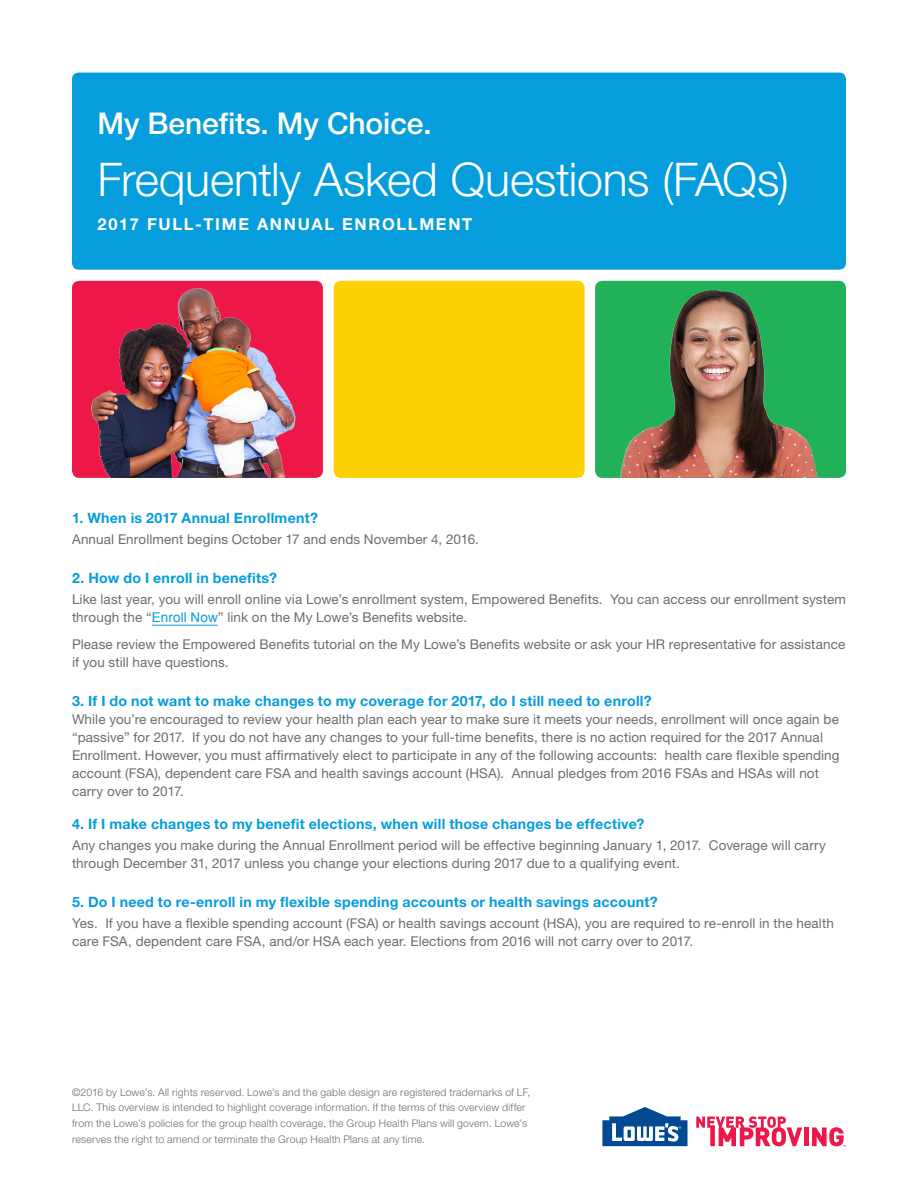
<style>
.page{position:relative;width:918px;height:1188px;background:#fff}
.page>*{position:absolute;margin:0;border:0;box-sizing:border-box;transform-origin:0 0}
.t1{font:300 46.5px "Helvetica Neue LT Std";letter-spacing:-.005em;color:#fff}
.t2{font:500 30px "Helvetica Neue LT Std";letter-spacing:-.005em;color:#fff}
.t3{font:700 16.5px "Helvetica Neue LT Std";letter-spacing:.1em;color:#fff}
.Question{font:700 14.25px "Helvetica Neue LT Std";letter-spacing:.015em;color:#069ddc}
.Body_Text{font:13.5px/18px "Helvetica Neue LT Std";letter-spacing:.01em;color:#6c6d70}
.Question-2{font:13.5px/18px "Helvetica Neue LT Std";letter-spacing:.01em;color:#6c6d70}
.Body__Bulleted_List{font:300 10.5px/15.8px "Helvetica Neue LT Std";letter-spacing:.02em;color:#6c6d70}
.s1{font-family:"Arial";color:#069ddc}
</style>
<div class="page">
<svg style="left:696px;top:1116px;width:106px;height:30px"></svg>
<div style="left:804px;top:1127px;width:5px;height:19px;background:#ed1748"></div>
<svg style="left:812px;top:1127px;width:34px;height:19px"></svg>
<svg style="left:602px;top:1107px;width:86px;height:39px"></svg>
<img style="left:72px;top:281px;width:251px;height:197px">
<div style="left:334px;top:281px;width:251px;height:197px;background:#fed105;border-radius:7px"></div>
<img style="left:595px;top:281px;width:251px;height:197px">
<hr style="left:152px;top:625px;width:66px;height:1px;background:#069ddc">
<div style="left:72px;top:73px;width:774px;height:197px;background:#069ddc;border-radius:7px"></div>
<p class="t2" style="left:98px;top:105px;width:336px">My Benefits. My Choice.</p>
<p class="t1" style="left:98px;top:151px;width:693px">Frequently Asked Questions (FAQs)</p>
<p class="t3" style="left:98px;top:214px;width:376px">2017 FULL-TIME ANNUAL ENROLLMENT</p>
<p class="Question" style="left:72px;top:509px;width:248px">1. When is 2017 Annual Enrollment?</p>
<p class="Body_Text" style="left:72px;top:530px;width:409px">Annual Enrollment begins October 17 and ends November 4, 2016.</p>
<p class="Question" style="left:72px;top:569px;width:207px">2. How do I enroll in benefits?</p>
<p class="Body_Text" style="left:72px;top:590px;width:775px">Like last year, you will enroll online via Lowe’s enrollment system, Empowered Benefits. You can access our enrollment system through the “<span class="s1">Enroll Now</span>” link on the My Lowe’s Benefits website.</p>
<p class="Body_Text" style="left:72px;top:635px;width:775px">Please review the Empowered Benefits tutorial on the My Lowe’s Benefits website or ask your HR representative for assistance if you still have questions.</p>
<p class="Question" style="left:72px;top:692px;width:581px">3. If I do not want to make changes to my coverage for 2017, do I still need to enroll?</p>
<p class="Question-2" style="left:72px;top:710px;width:769px">While you’re encouraged to review your health plan each year to make sure it meets your needs, enrollment will once again be “passive” for 2017. If you do not have any changes to your full-time benefits, there is no action required for the 2017 Annual Enrollment. However, you must affirmatively elect to participate in any of the following accounts: health care flexible spending account (FSA), dependent care FSA and health savings account (HSA). Annual pledges from 2016 FSAs and HSAs will not carry over to 2017.</p>
<p class="Question" style="left:72px;top:815px;width:574px">4. If I make changes to my benefit elections, when will those changes be effective?</p>
<p class="Body_Text" style="left:72px;top:836px;width:755px">Any changes you make during the Annual Enrollment period will be effective beginning January 1, 2017. Coverage will carry through December 31, 2017 unless you change your elections during 2017 due to a qualifying event.</p>
<p class="Question" style="left:72px;top:893px;width:587px">5. Do I need to re-enroll in my flexible spending accounts or health savings account?</p>
<p class="Body_Text" style="left:72px;top:914px;width:763px">Yes. If you have a flexible spending account (FSA) or health savings account (HSA), you are required to re-enroll in the health care FSA, dependent care FSA, and/or HSA each year. Elections from 2016 will not carry over to 2017.</p>
<p class="Body__Bulleted_List" style="left:72px;top:1084px;width:460px">©2016 by Lowe’s. All rights reserved. Lowe’s and the gable design are registered trademarks of LF, LLC. This overview is intended to highlight coverage information. If the terms of this overview differ from the Lowe’s policies for the group health coverage, the Group Health Plans will govern. Lowe’s reserves the right to amend or terminate the Group Health Plans at any time.</p>
</div>
